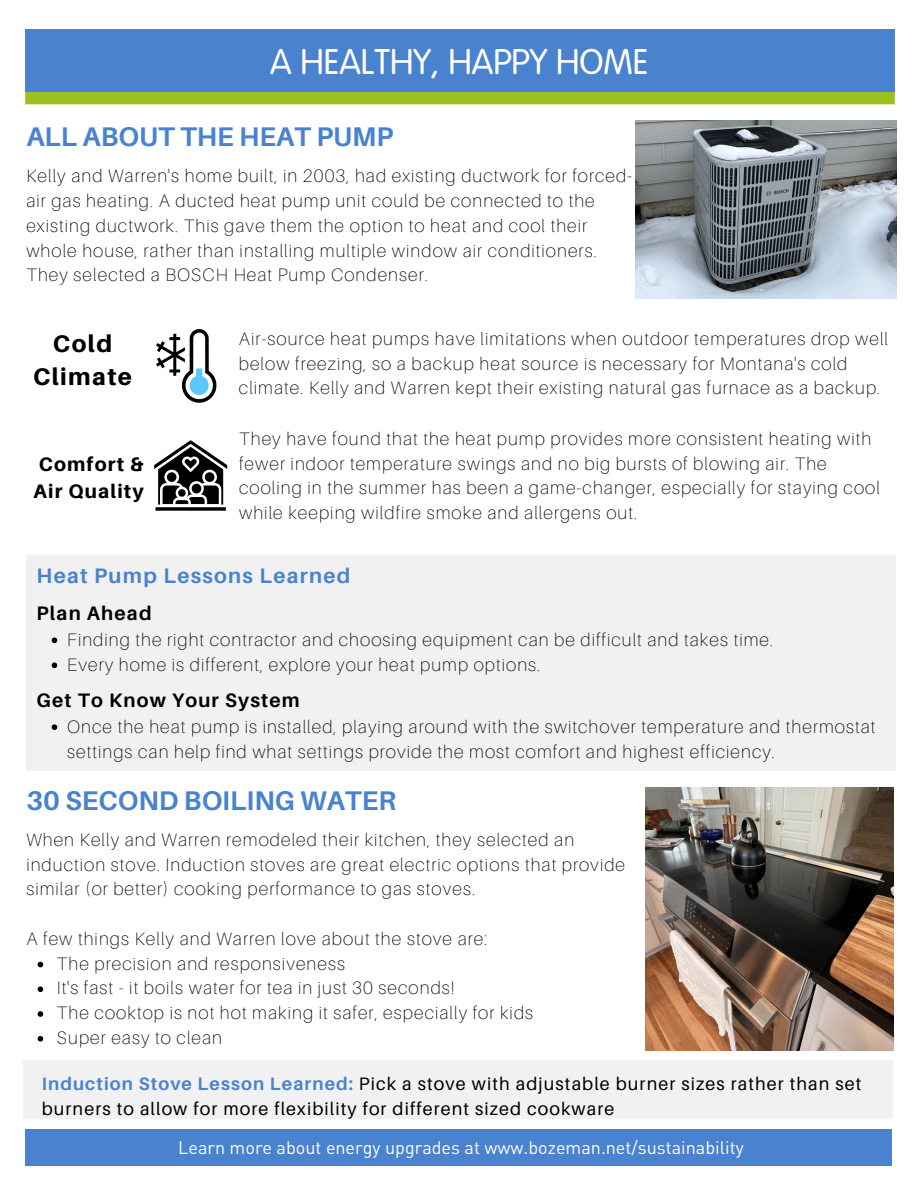
<style>
.page{position:relative;width:918px;height:1188px;background:#fff}
.page>*{position:absolute;margin:0;border:0;box-sizing:border-box;transform-origin:0 0}
.t1{font:300 35.1px "VAG Rounded Std";color:#fff}
.t2{font:700 27px "Aileron";color:#4982cf}
.t3{font:800 24px "Aileron";letter-spacing:.06em;color:#000}
.t4{font:700 21px "Aileron";letter-spacing:.06em;color:#4982cf}
.t5{font:700 19.5px "Aileron";letter-spacing:.06em;color:#000}
.t6{font:800 19.5px/27px "Aileron";letter-spacing:.06em;color:#000}
.t7{font:100 18px/24.8px "Aileron";letter-spacing:.06em;color:#000}
.t8{font:18px/24.8px "Aileron";letter-spacing:.06em;color:#000}
.t9{font:18px "DIN";color:#fff}
.s1{font-weight:700;color:#4982cf}
</style>
<div class="page">
<div style="left:25px;top:29px;width:870px;height:63px;background:#4982cf"></div>
<div style="left:25px;top:92px;width:870px;height:12px;background:#99c221"></div>
<svg style="left:156px;top:329px;width:60px;height:74px"></svg>
<svg style="left:154px;top:440px;width:73px;height:71px"></svg>
<div style="left:26px;top:555px;width:870px;height:216px;background:#f1f1f1"></div>
<svg style="left:52px;top:638px;width:5px;height:5px"></svg>
<svg style="left:52px;top:663px;width:5px;height:5px"></svg>
<svg style="left:52px;top:724px;width:5px;height:6px"></svg>
<img style="left:645px;top:787px;width:249px;height:263px">
<svg style="left:38px;top:962px;width:5px;height:5px"></svg>
<svg style="left:38px;top:986px;width:5px;height:6px"></svg>
<svg style="left:38px;top:1011px;width:5px;height:6px"></svg>
<svg style="left:38px;top:1036px;width:5px;height:6px"></svg>
<img style="left:635px;top:121px;width:261px;height:178px">
<div style="left:24px;top:1060px;width:869px;height:59px;background:#f1f1f1"></div>
<div style="left:25px;top:1129px;width:866px;height:37px;background:#4982cf"></div>
<p class="t1" style="left:270px;top:47px;width:380px">A HEALTHY, HAPPY HOME</p>
<p class="t2" style="left:26px;top:120px;width:368px">ALL ABOUT THE HEAT PUMP</p>
<p class="t7" style="left:26px;top:163px;width:607px">Kelly and Warren's home built, in 2003, had existing ductwork for forced&shy;air gas heating. A ducted heat pump unit could be connected to the existing ductwork. This gave them the option to heat and cool their whole house, rather than installing multiple window air conditioners.<br>They selected a BOSCH Heat Pump Condenser.</p>
<p class="t3" style="left:53px;top:329px;width:61px">Cold</p>
<p class="t3" style="left:33px;top:362px;width:101px">Climate</p>
<p class="t6" style="left:34px;top:450px;width:112px">Comfort &amp;<br>Air Quality</p>
<p class="t7" style="left:239px;top:326px;width:651px">Air-source heat pumps have limitations when outdoor temperatures drop well below freezing, so a backup heat source is necessary for Montana's cold climate. Kelly and Warren kept their existing natural gas furnace as a backup.</p>
<p class="t7" style="left:239px;top:426px;width:642px">They have found that the heat pump provides more consistent heating with fewer indoor temperature swings and no big bursts of blowing air. The cooling in the summer has been a game-changer, especially for staying cool while keeping wildfire smoke and allergens out.</p>
<p class="t4" style="left:37px;top:563px;width:315px">Heat Pump Lessons Learned</p>
<p class="t5" style="left:37px;top:601px;width:117px">Plan Ahead</p>
<p class="t7" style="left:67px;top:627px;width:707px">Finding the right contractor and choosing equipment can be difficult and takes time.</p>
<p class="t7" style="left:67px;top:652px;width:475px">Every home is different, explore your heat pump options.</p>
<p class="t5" style="left:37px;top:688px;width:265px">Get To Know Your System</p>
<p class="t7" style="left:67px;top:713px;width:810px">Once the heat pump is installed, playing around with the switchover temperature and thermostat settings can help find what settings provide the most comfort and highest efficiency.</p>
<p class="t2" style="left:26px;top:783px;width:371px">30 SECOND BOILING WATER</p>
<p class="t7" style="left:26px;top:827px;width:600px">When Kelly and Warren remodeled their kitchen, they selected an induction stove. Induction stoves are great electric options that provide similar (or better) cooking performance to gas stoves.</p>
<p class="t7" style="left:26px;top:926px;width:463px">A few things Kelly and Warren love about the stove are:</p>
<p class="t7" style="left:57px;top:951px;width:290px">The precision and responsiveness</p>
<p class="t7" style="left:57px;top:975px;width:399px">It's fast - it boils water for tea in just 30 seconds!</p>
<p class="t7" style="left:57px;top:1000px;width:478px">The cooktop is not hot making it safer, especially for kids</p>
<p class="t7" style="left:57px;top:1025px;width:167px">Super easy to clean</p>
<p class="t8" style="left:42px;top:1071px;width:821px"><span class="s1">Induction Stove Lesson Learned:</span> Pick a stove with adjustable burner sizes rather than set burners to allow for more flexibility for different sized cookware</p>
<p class="t9" style="left:178px;top:1137px;width:567px">Learn more about energy upgrades at www.bozeman.net/sustainability</p>
</div>
